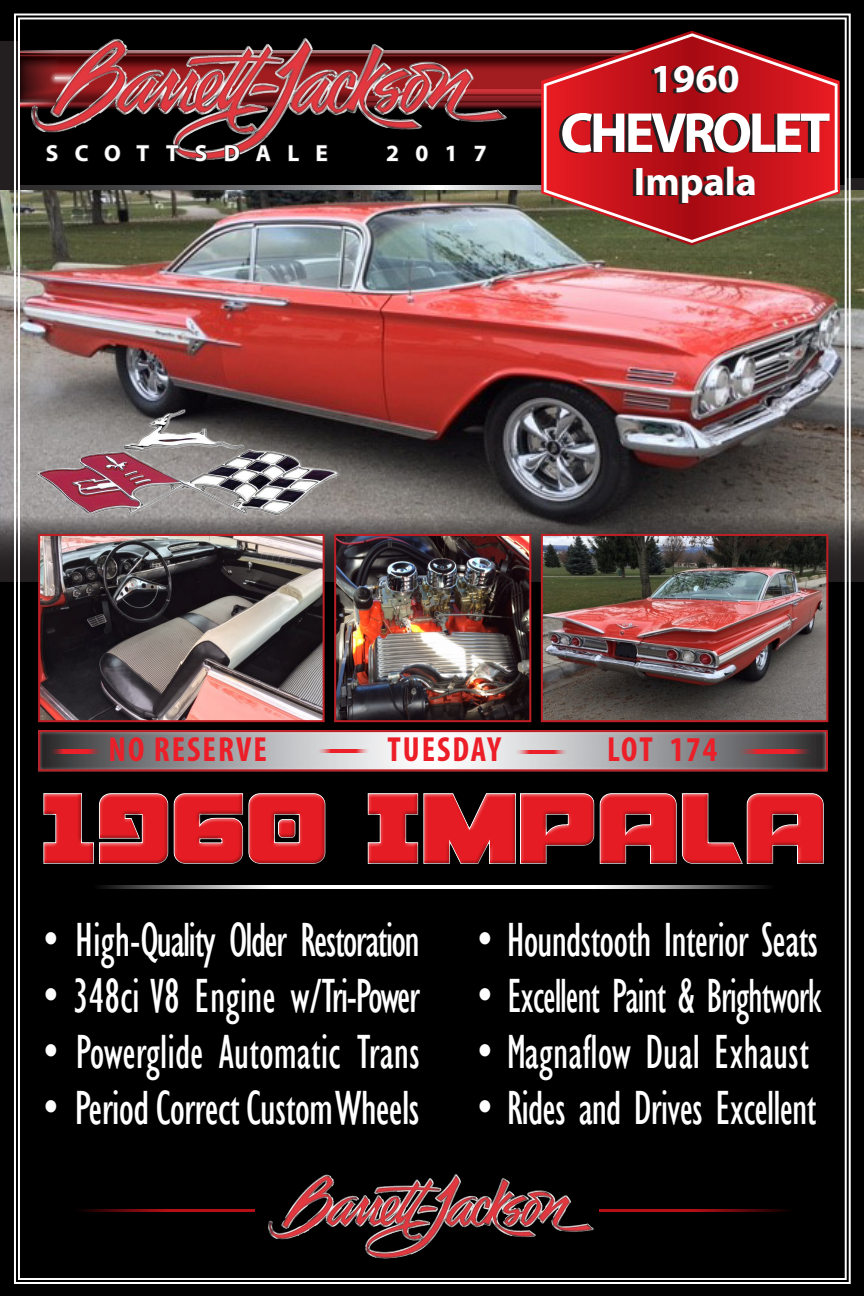
<style>
.page{position:relative;width:864px;height:1296px;background:#fff}
.page>*{position:absolute;margin:0;border:0;box-sizing:border-box;transform-origin:0 0}
.t1{font:119.6px "Aircruiser Condensed";letter-spacing:-.01em;color:#e51c23;scale:1.09 1}
.t2{font:700 57px "Myriad Pro";letter-spacing:-.06em;color:#fff}
.t3{font:condensed 49.3px "Gill Sans";letter-spacing:-.02em;color:#fff;scale:.87 1}
.t4{font:condensed 49.3px "Gill Sans";color:#fff;scale:.87 1}
.t5{font:condensed 49.3px "Gill Sans";letter-spacing:-.04em;color:#fff;scale:.87 1}
.t6{font:700 40px "Myriad Pro";color:#fff}
.t7{font:700 condensed 35px "Myriad Pro";letter-spacing:.06em;color:#ec1e28}
.t8{font:700 23.3px "Myriad Pro";letter-spacing:.7em;color:#fff}
</style>
<div class="page">
<div style="left:0;top:555px;width:864px;height:741px;background:#000"></div>
<img style="left:0;top:190px;width:864px;height:326px">
<svg style="left:0;top:516px;width:864px;height:66px;background:#413d3d"></svg>
<div style="left:0;top:0;width:864px;height:190px;background:#000"></div>
<div style="left:0;top:42px;width:19px;height:148px;background:#231f20"></div>
<div style="left:845px;top:179px;width:19px;height:11px;background:#231f20"></div>
<img style="left:13px;top:13px;width:839px;height:1271px">
<p class="t8" style="left:46px;top:138px;width:284px">SCOTTSDALE</p>
<p class="t8" style="left:386px;top:138px;width:102px">2017</p>
<p class="t6" style="left:651px;top:52px;width:90px">1960</p>
<p class="t2" style="left:560px;top:96px;width:272px">CHEVROLET</p>
<p class="t6" style="left:634px;top:155px;width:125px">Impala</p>
<p class="t7" style="left:108px;top:727px;width:160px">NO RESERVE</p>
<p class="t7" style="left:387px;top:727px;width:115px">TUESDAY</p>
<p class="t7" style="left:607px;top:727px;width:111px">LOT 174</p>
<h1 class="t1" style="left:40px;top:767px;width:723px">1960 Impala</h1>
<p class="t5" style="left:44px;top:911px;width:434px">• High-Quality Older Restoration</p>
<p class="t4" style="left:44px;top:967px;width:434px">• 348ci V8 Engine w/Tri-Power</p>
<p class="t4" style="left:44px;top:1023px;width:434px">• Powerglide Automatic Trans</p>
<p class="t3" style="left:44px;top:1079px;width:434px">• Period Correct Custom Wheels</p>
<p class="t3" style="left:477px;top:911px;width:393px">• Houndstooth Interior Seats</p>
<p class="t3" style="left:477px;top:967px;width:397px">• Excellent Paint &amp; Brightwork</p>
<p class="t4" style="left:477px;top:1023px;width:382px">• Magnaflow Dual Exhaust</p>
<p class="t3" style="left:477px;top:1079px;width:391px">• Rides and Drives Excellent</p>
</div>
